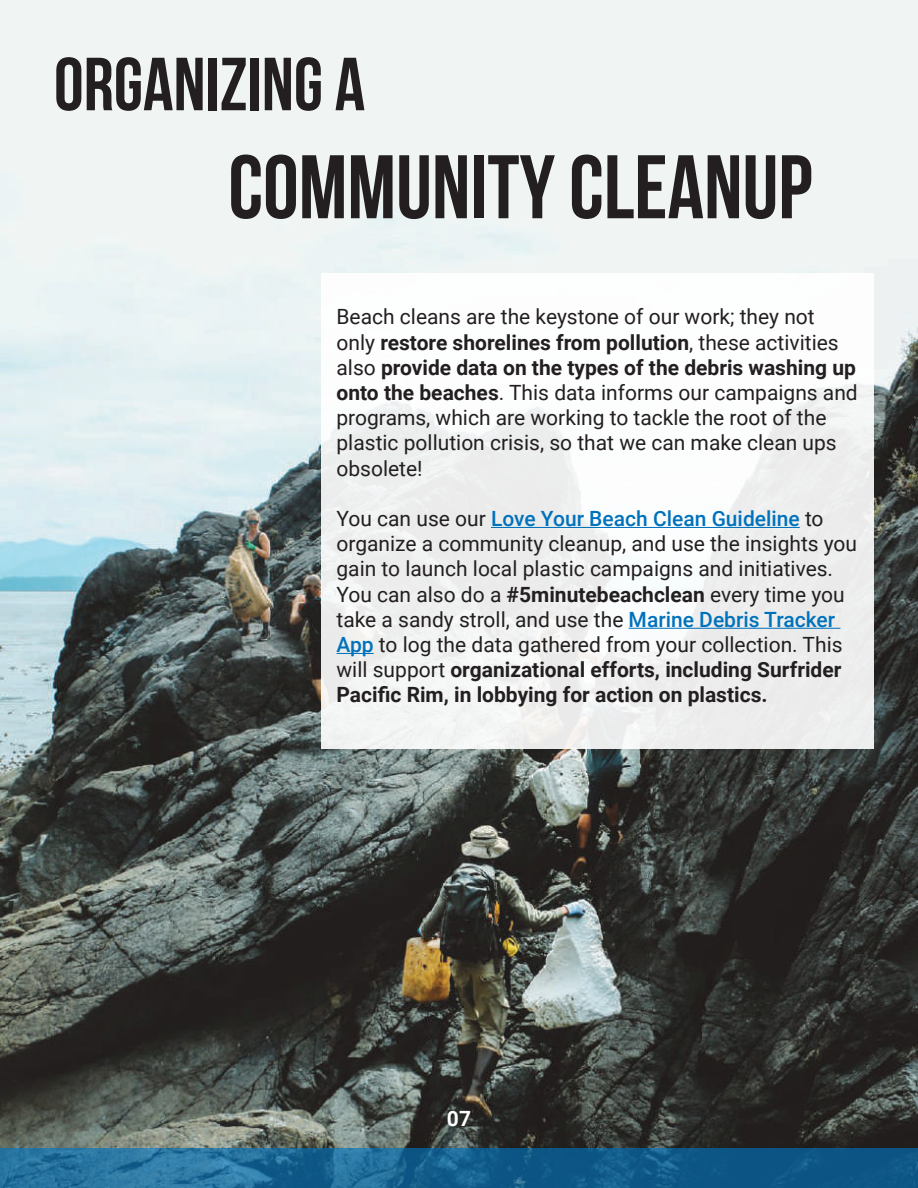
<style>
.page{position:relative;width:918px;height:1188px;background:#fff}
.page>*{position:absolute;margin:0;border:0;box-sizing:border-box;transform-origin:0 0}
.t1{font:700 90px "Bebas Neue";color:#231f20}
.t2{font:700 75px "Bebas Neue";color:#231f20}
.t3{font:21px/25.2px "Roboto";color:#231f20}
.t4{font:700 21px "Roboto";color:#fff}
.s1{font-weight:700}
.s2{font-weight:500;color:#0072bc}
</style>
<div class="page">
<img style="left:0;top:0;width:918px;height:1148px">
<div style="left:321px;top:273px;width:553px;height:475px;background:#f3f4f4"></div>
<hr style="left:491px;top:527px;width:309px;height:1px;background:#0072bc">
<hr style="left:629px;top:628px;width:211px;height:1px;background:#0072bc">
<hr style="left:337px;top:653px;width:37px;height:1px;background:#0072bc">
<svg style="left:0;top:1148px;width:918px;height:40px;background:#196391"></svg>
<h2 class="t2" style="left:54px;top:43px;width:313px">ORGANIZING A</h2>
<h1 class="t1" style="left:228px;top:138px;width:585px">COMMUNITY CLEANUP</h1>
<p class="t3" style="left:337px;top:303px;width:523px">Beach cleans are the keystone of our work; they not only <span class="s1">restore shorelines from pollution</span>, these activities also <span class="s1">provide data on the types of the debris washing up onto the beaches</span>. This data informs our campaigns and programs, which are working to tackle the root of the plastic pollution crisis, so that we can make clean ups obsolete!</p>
<p class="t3" style="left:337px;top:505px;width:522px">You can use our <span class="s2">Love Your Beach Clean Guideline</span> to organize a community cleanup, and use the insights you gain to launch local plastic campaigns and initiatives.<br>You can also do a <span class="s1">#5minutebeachclean</span> every time you take a sandy stroll, and use the <span class="s2">Marine Debris Tracker App</span> to log the data gathered from your collection. This will support <span class="s1">organizational efforts, including Surfrider Pacific Rim, in lobbying for action on plastics.</span></p>
<p class="t4" style="left:447px;top:1104px;width:26px">07</p>
</div>
